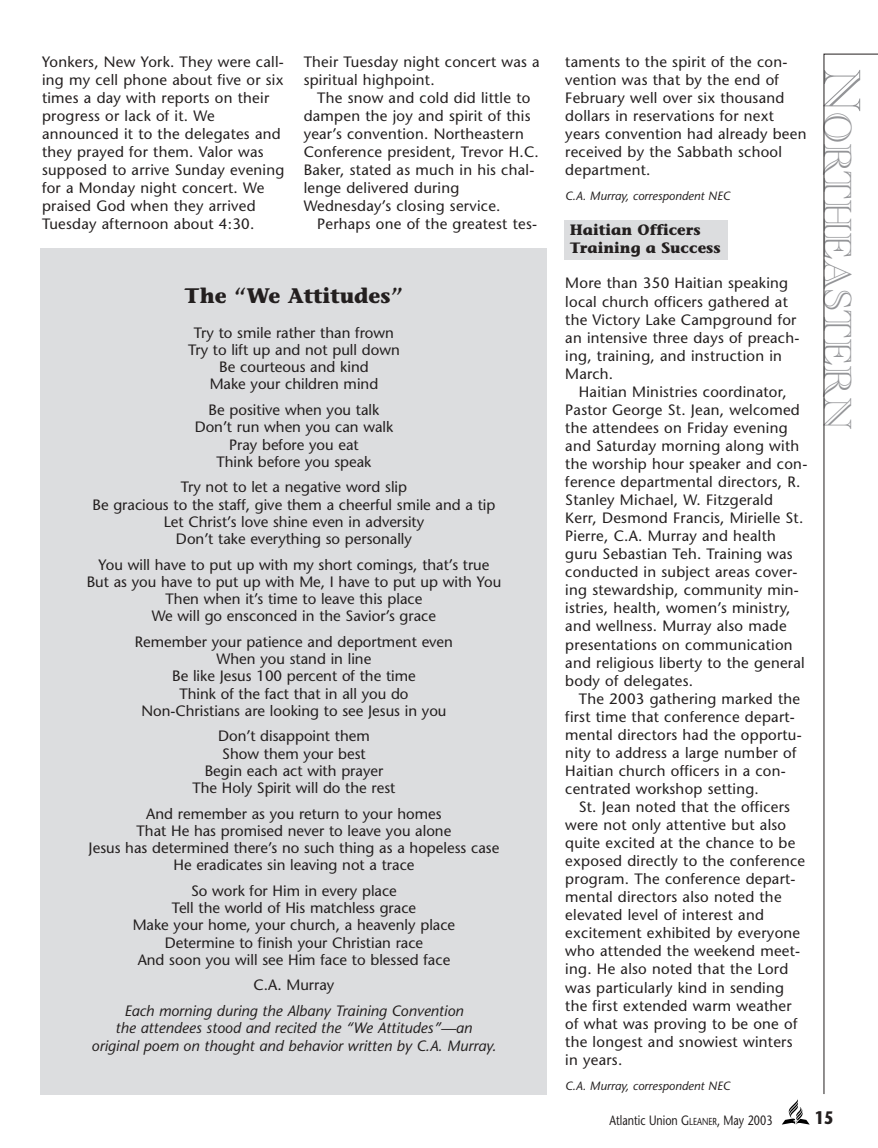
<style>
.page{position:relative;width:878px;height:1148px;background:#fff}
.page>*{position:absolute;margin:0;border:0;box-sizing:border-box;transform-origin:0 0}
.t1{font:40.5px "Academy Engraved Plain";color:#939497}
.t2{font:700 21px "Stone Informal";color:#231f1f}
.t3{font:700 18px "Stone Sans";color:#231f1f;scale:.8 1}
.t4{font:15px/18px "Stone Sans";letter-spacing:.015em;color:#231f1f}
.t5{font:italic 15px/17.2px "Stone Sans";color:#231f1f;text-align:center}
.t6{font:700 15px/18px "Stone Informal";color:#231f1f}
.t7{font:13.5px "Stone Sans";color:#231f1f;scale:.8 1}
.t8{font:italic 12px "Stone Sans";color:#231f1f}
.s1{font-size:54px}
.s2{font-size:10.2px}
</style>
<div class="page">
<div style="left:565px;top:220px;width:163px;height:40px;background:#dcdddf"></div>
<svg style="left:823px;top:53px;width:55px;height:1041px"></svg>
<svg style="left:782px;top:1099px;width:27px;height:25px"></svg>
<div style="left:40px;top:248px;width:507px;height:846px;background:#dcdddf"></div>
<p class="t4" style="left:42px;top:54px;width:244px">Yonkers, New York. They were call&shy;ing my cell phone about five or six times a day with reports on their progress or lack of it. We announced it to the delegates and they prayed for them. Valor was supposed to arrive Sunday evening for a Monday night concert. We praised God when they arrived<br>Tuesday afternoon about 4:30.</p>
<p class="t4" style="left:303px;top:54px;width:237px">Their Tuesday night concert was a spiritual highpoint.</p>
<p class="t4" style="left:303px;top:90px;width:237px;text-indent:13px">The snow and cold did little to dampen the joy and spirit of this year’s convention. Northeastern<br>Conference president, Trevor H.C.<br>Baker, stated as much in his chal&shy;lenge delivered during<br>Wednesday’s closing service.</p>
<p class="t4" style="left:317px;top:216px;width:221px">Perhaps one of the greatest tes-</p>
<h2 class="t2" style="left:185px;top:288px;width:220px">The “We Attitudes”</h2>
<p class="t4" style="left:188px;top:325px;width:213px;line-height:17.2px;text-align:center">Try to smile rather than frown<br>Try to lift up and not pull down<br>Be courteous and kind<br>Make your children mind</p>
<p class="t4" style="left:195px;top:403px;width:200px;line-height:17.2px;text-align:center">Be positive when you talk<br>Don’t run when you can walk<br>Pray before you eat<br>Think before you speak</p>
<p class="t4" style="left:92px;top:480px;width:404px;line-height:17.2px;text-align:center">Try not to let a negative word slip<br>Be gracious to the staff, give them a cheerful smile and a tip Let Christ’s love shine even in adversity<br>Don’t take everything so personally</p>
<p class="t4" style="left:87px;top:557px;width:416px;line-height:17.2px;text-align:center">You will have to put up with my short comings, that’s true But as you have to put up with Me, I have to put up with You Then when it’s time to leave this place<br>We will go ensconced in the Savior’s grace</p>
<p class="t4" style="left:135px;top:634px;width:319px;line-height:17.2px;text-align:center">Remember your patience and deportment even When you stand in line<br>Be like Jesus 100 percent of the time<br>Think of the fact that in all you do Non-Christians are looking to see Jesus in you</p>
<p class="t4" style="left:192px;top:729px;width:204px;line-height:17.2px;text-align:center">Don’t disappoint them<br>Show them your best<br>Begin each act with prayer<br>The Holy Spirit will do the rest</p>
<p class="t4" style="left:89px;top:806px;width:412px;line-height:17.2px;text-align:center">And remember as you return to your homes<br>That He has promised never to leave you alone<br>Jesus has determined there’s no such thing as a hopeless case He eradicates sin leaving not a trace</p>
<p class="t4" style="left:133px;top:883px;width:324px;line-height:17.2px;text-align:center">So work for Him in every place<br>Tell the world of His matchless grace<br>Make your home, your church, a heavenly place Determine to finish your Christian race<br>And soon you will see Him face to blessed face</p>
<p class="t4" style="left:253px;top:977px;width:82px">C.A. Murray</p>
<p class="t5" style="left:92px;top:1003px;width:406px">Each morning during the Albany Training Convention<br>the attendees stood and recited the “We Attitudes”—an original poem on thought and behavior written by C.A. Murray.</p>
<p class="t4" style="left:565px;top:54px;width:243px">taments to the spirit of the con&shy;vention was that by the end of<br>February well over six thousand dollars in reservations for next years convention had already been received by the Sabbath school department.</p>
<p class="t8" style="left:565px;top:191px;width:166px">C.A. Murray, correspondent NEC</p>
<p class="t6" style="left:570px;top:222px;width:152px">Haitian Officers<br>Training a Success</p>
<p class="t4" style="left:565px;top:276px;width:236px">More than 350 Haitian speaking local church officers gathered at the Victory Lake Campground for an intensive three days of preach&shy;ing, training, and instruction in<br>March.</p>
<p class="t4" style="left:565px;top:384px;width:243px;text-indent:14px">Haitian Ministries coordinator,<br>Pastor George St. Jean, welcomed the attendees on Friday evening and Saturday morning along with the worship hour speaker and con&shy;ference departmental directors, R.<br>Stanley Michael, W. Fitzgerald<br>Kerr, Desmond Francis, Mirielle St.<br>Pierre, C.A. Murray and health guru Sebastian Teh. Training was conducted in subject areas cover&shy;ing stewardship, community min&shy;istries, health, women’s ministry, and wellness. Murray also made presentations on communication and religious liberty to the general body of delegates.</p>
<p class="t4" style="left:565px;top:691px;width:238px;text-indent:14px">The 2003 gathering marked the first time that conference depart&shy;mental directors had the opportu&shy;nity to address a large number of<br>Haitian church officers in a con&shy;centrated workshop setting.</p>
<p class="t4" style="left:565px;top:799px;width:241px;text-indent:14px">St. Jean noted that the officers were not only attentive but also quite excited at the chance to be exposed directly to the conference program. The conference depart&shy;mental directors also noted the elevated level of interest and excitement exhibited by everyone who attended the weekend meet&shy;ing. He also noted that the Lord was particularly kind in sending the first extended warm weather of what was proving to be one of the longest and snowiest winters in years.</p>
<p class="t8" style="left:565px;top:1080px;width:166px">C.A. Murray, correspondent NEC</p>
<h1 class="t1" style="left:851px;top:68px;width:363px;rotate:90deg"><span class="s1">N</span>ORTHEASTERN</h1>
<p class="t7" style="left:609px;top:1115px;width:205px">Atlantic Union G<span class="s2">LEANER</span>, May 2003</p>
<p class="t3" style="left:815px;top:1110px;width:24px">15</p>
</div>
